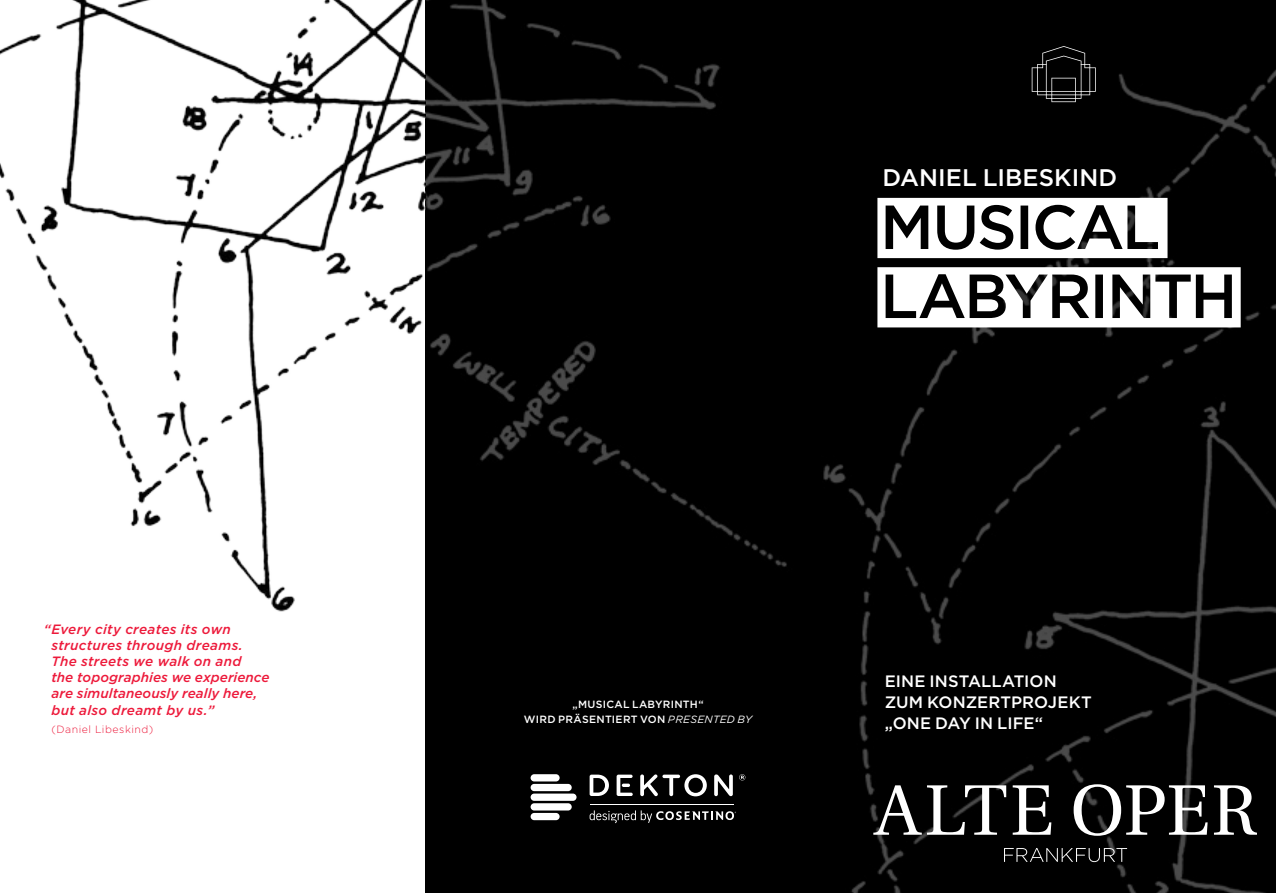
<style>
.page{position:relative;width:1276px;height:893px;background:#fff}
.page>*{position:absolute;margin:0;border:0;box-sizing:border-box;transform-origin:0 0}
.t1{font:500 24px "Gotham";letter-spacing:.005em;color:#fff}
.t2{font:500 16.5px/21px "Gotham";letter-spacing:.005em;color:#fff}
.t3{font:italic 500 13.5px/16.2px "Gotham";letter-spacing:.015em;color:#ed1a3b}
.t4{font:500 10.5px/15px "Gotham";letter-spacing:.03em;color:#fff;text-align:center}
.t5{font:300 10.5px "Gotham";letter-spacing:.05em;color:#ed1a3b}
.s1{font-weight:400;font-style:italic}
</style>
<div class="page">
<div style="left:425px;top:0;width:851px;height:893px;background:#000"></div>
<svg style="left:1031px;top:46px;width:64px;height:56px;background:#1c1c1c"></svg>
<svg style="left:1004px;top:848px;width:123px;height:14px;background:#2f2f2f"></svg>
<svg style="left:873px;top:784px;width:384px;height:52px"></svg>
<div style="left:425px;top:0;width:375px;height:575px;background:#000"></div>
<svg style="left:530px;top:774px;width:46px;height:46px"></svg>
<svg style="left:589px;top:774px;width:156px;height:22px"></svg>
<hr style="left:589px;top:804px;width:144px;height:1px;background:#fff">
<svg style="left:589px;top:810px;width:147px;height:13px;background:#3b3b3b"></svg>
<svg style="left:877px;top:198px;width:290px;height:60px"></svg>
<svg style="left:877px;top:267px;width:363px;height:60px"></svg>
<img style="left:0;top:0;width:425px;height:612px">
<p class="t3" style="left:51px;top:620px;width:220px;text-indent:-8px">“Every city creates its own structures through dreams.<br>The streets we walk on and<br>the topographies we experience are simultaneously really here, but also dreamt by us.”</p>
<p class="t5" style="left:51px;top:723px;width:103px">(Daniel Libeskind)</p>
<h1 class="t1" style="left:882px;top:162px;width:236px">DANIEL LIBESKIND</h1>
<p class="t4" style="left:524px;top:697px;width:230px">„MUSICAL LABYRINTH“<br>WIRD PRÄSENTIERT VON <span class="s1">PRESENTED BY</span></p>
<p class="t2" style="left:884px;top:670px;width:209px">EINE INSTALLATION<br>ZUM KONZERTPROJEKT „ONE DAY IN LIFE“</p>
</div>
